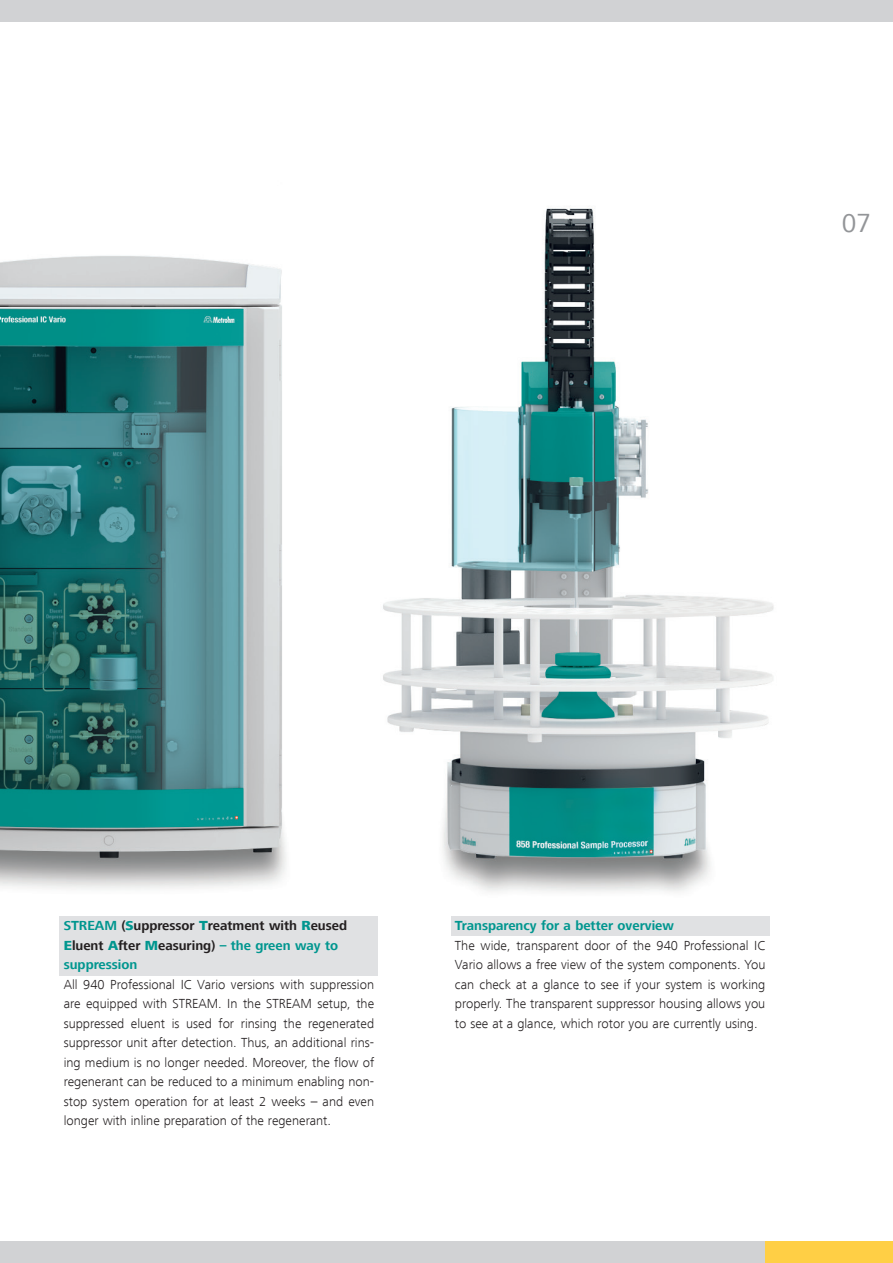
<style>
.page{position:relative;width:893px;height:1263px;background:#fff}
.page>*{position:absolute;margin:0;border:0;box-sizing:border-box;transform-origin:0 0}
.t1{font:27px "Frutiger Next LT";color:#939598}
.t2{font:300 13.5px/19.5px "Frutiger Next LT";color:#231f20;text-align:justify}
.t3{font:700 13.5px/19.5px "Frutiger Next LT";color:#231f20}
.t4{font:700 13.5px "Frutiger Next LT";color:#00968f}
.s1{color:#00968f}
.s2{font-weight:800;color:#00968f}
</style>
<div class="page">
<img style="left:0;top:208px;width:774px;height:684px">
<div style="left:0;top:1242px;width:893px;height:21px;background:#d1d2d4"></div>
<div style="left:0;top:0;width:893px;height:21px;background:#d1d2d4"></div>
<div style="left:60px;top:916px;width:318px;height:59px;background:#e0e1e3"></div>
<div style="left:451px;top:916px;width:319px;height:20px;background:#e0e1e3"></div>
<div style="left:765px;top:1242px;width:128px;height:21px;background:#ffcf45"></div>
<h1 class="t1" style="left:842px;top:208px;width:31px">07</h1>
<p class="t3" style="left:64px;top:916px;width:285px"><span class="s1">STREAM</span> (<span class="s2">S</span>uppressor <span class="s2">T</span>reatment with <span class="s2">R</span>eused<br><span class="s2">E</span>luent <span class="s2">A</span>fter <span class="s2">M</span>easuring) <span class="s1">– the green way to suppression</span></p>
<p class="t2" style="left:64px;top:975px;width:312px">All 940 Professional IC Vario versions with suppression are equipped with STREAM. In the STREAM setup, the suppressed eluent is used for rinsing the regenerated suppressor unit after detection. Thus, an additional rins&shy;ing medium is no longer needed. Moreover, the flow of regenerant can be reduced to a minimum enabling non&shy;stop system operation for at least 2 weeks – and even longer with inline preparation of the regenerant.</p>
<p class="t4" style="left:455px;top:918px;width:220px">Transparency for a better overview</p>
<p class="t2" style="left:455px;top:936px;width:312px">The wide, transparent door of the 940 Professional IC Vario allows a free view of the system components. You can check at a glance to see if your system is working properly. The transparent suppressor housing allows you to see at a glance, which rotor you are currently using.</p>
</div>
